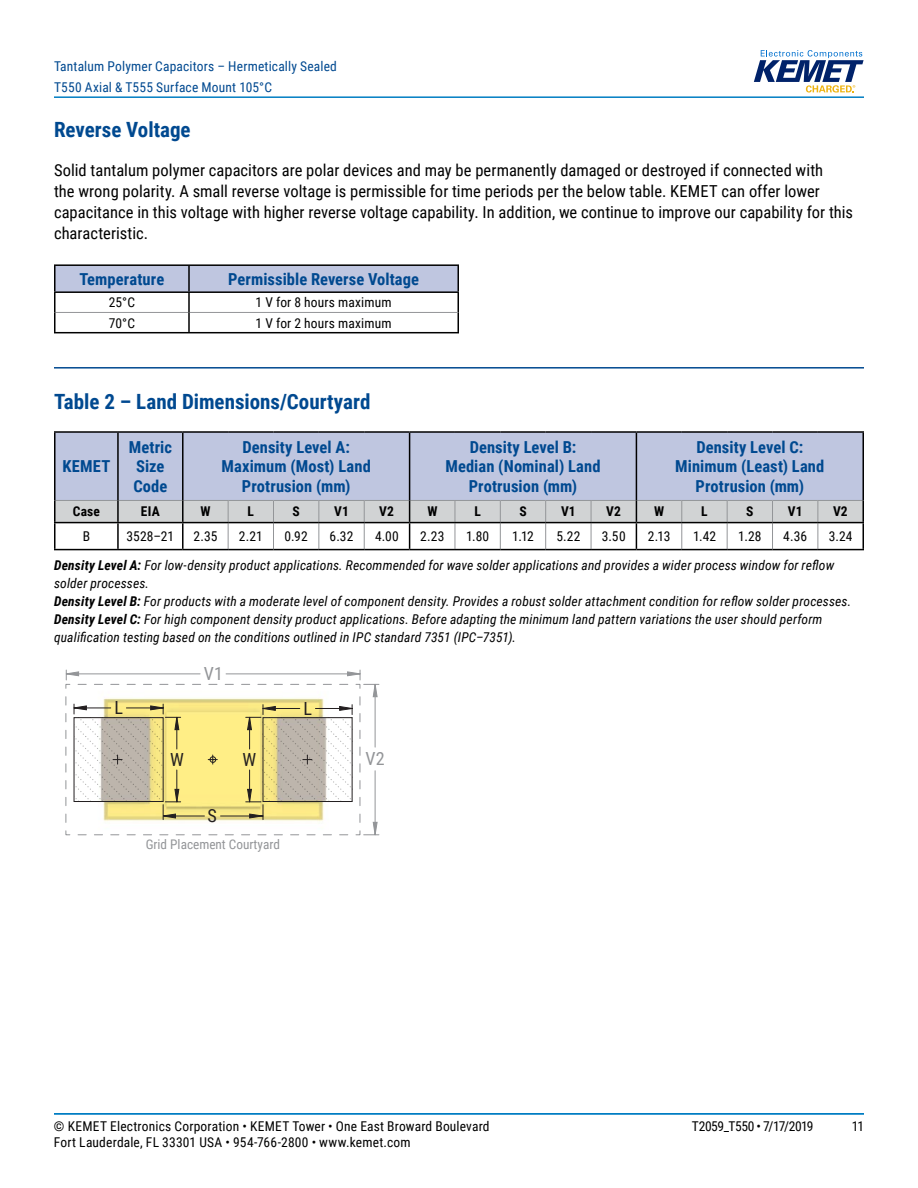
<style>
.page{position:relative;width:918px;height:1188px;background:#fff}
.page>*{position:absolute;margin:0;border:0;box-sizing:border-box;transform-origin:0 0}
.t1{font:700 21px "Roboto Condensed";color:#004990}
.t2{font:18.15px "Roboto Condensed";color:#231f20}
.t3{font:18.15px "Roboto Condensed";color:#939598}
.t4{font:16.5px/21px "Roboto Condensed";color:#000}
.t5{font:700 16.5px/19.8px "Roboto Condensed";letter-spacing:.005em;color:#004990;text-align:center}
.t6{font:italic 13.5px/18px "Roboto Condensed";letter-spacing:.01em;color:#000}
.t7{font:13.5px "Roboto Condensed";letter-spacing:.015em;color:#000}
.t8{font:13.5px/21px "Roboto Condensed";letter-spacing:.015em;color:#004990}
.t9{font:700 13.5px "Roboto Condensed";letter-spacing:.015em;color:#000}
.t10{font:13.5px "Roboto Condensed";letter-spacing:-.025em;color:#000}
.t11{font:13.2px "Roboto Condensed";color:#939598}
.s1{font-style:normal}
.s2{font-weight:700}
</style>
<div class="page">
<hr style="left:54px;top:1113px;width:810px;height:2px;background:#007dc3">
<hr style="left:54px;top:96px;width:810px;height:2px;background:#007dc3">
<svg style="left:754px;top:50px;width:110px;height:43px"></svg>
<hr style="left:54px;top:332px;width:135px;height:1px;background:#000">
<hr style="left:189px;top:332px;width:270px;height:1px;background:#000">
<hr style="left:189px;top:264px;width:270px;height:2px;background:#000">
<hr style="left:54px;top:264px;width:135px;height:2px;background:#000">
<svg style="left:54px;top:266px;width:405px;height:66px"></svg>
<hr style="left:54px;top:312px;width:2px;height:20px;background:#000">
<hr style="left:188px;top:312px;width:2px;height:20px;background:#000">
<hr style="left:54px;top:367px;width:810px;height:2px;background:#004990">
<div style="left:56px;top:433px;width:806px;height:67px;background:#bfc6e0"></div>
<hr style="left:117px;top:433px;width:2px;height:67px;background:#000">
<hr style="left:182px;top:433px;width:2px;height:67px;background:#000">
<hr style="left:409px;top:433px;width:1px;height:67px;background:#000">
<hr style="left:636px;top:433px;width:1px;height:67px;background:#000">
<svg style="left:56px;top:500px;width:806px;height:49px"></svg>
<hr style="left:54px;top:522px;width:64px;height:1px;background:#000">
<hr style="left:118px;top:522px;width:65px;height:1px;background:#000">
<hr style="left:183px;top:522px;width:45px;height:1px;background:#000">
<hr style="left:228px;top:522px;width:46px;height:1px;background:#000">
<hr style="left:274px;top:522px;width:45px;height:1px;background:#000">
<hr style="left:319px;top:522px;width:45px;height:1px;background:#000">
<hr style="left:364px;top:522px;width:46px;height:1px;background:#000">
<hr style="left:410px;top:522px;width:45px;height:1px;background:#000">
<hr style="left:455px;top:522px;width:45px;height:1px;background:#000">
<hr style="left:500px;top:522px;width:46px;height:1px;background:#000">
<hr style="left:546px;top:522px;width:45px;height:1px;background:#000">
<hr style="left:591px;top:522px;width:45px;height:1px;background:#000">
<hr style="left:636px;top:522px;width:46px;height:1px;background:#000">
<hr style="left:682px;top:522px;width:45px;height:1px;background:#000">
<hr style="left:727px;top:522px;width:46px;height:1px;background:#000">
<hr style="left:773px;top:522px;width:45px;height:1px;background:#000">
<hr style="left:818px;top:522px;width:46px;height:1px;background:#000">
<hr style="left:54px;top:431px;width:64px;height:2px;background:#000">
<hr style="left:54px;top:433px;width:2px;height:67px;background:#000">
<hr style="left:118px;top:431px;width:65px;height:2px;background:#000">
<hr style="left:183px;top:431px;width:45px;height:2px;background:#000">
<hr style="left:228px;top:431px;width:46px;height:2px;background:#000">
<hr style="left:274px;top:431px;width:45px;height:2px;background:#000">
<hr style="left:319px;top:431px;width:45px;height:2px;background:#000">
<hr style="left:364px;top:431px;width:46px;height:2px;background:#000">
<hr style="left:410px;top:431px;width:45px;height:2px;background:#000">
<hr style="left:455px;top:431px;width:45px;height:2px;background:#000">
<hr style="left:500px;top:431px;width:46px;height:2px;background:#000">
<hr style="left:546px;top:431px;width:45px;height:2px;background:#000">
<hr style="left:591px;top:431px;width:45px;height:2px;background:#000">
<hr style="left:636px;top:431px;width:46px;height:2px;background:#000">
<hr style="left:682px;top:431px;width:45px;height:2px;background:#000">
<hr style="left:727px;top:431px;width:46px;height:2px;background:#000">
<hr style="left:773px;top:431px;width:45px;height:2px;background:#000">
<hr style="left:818px;top:431px;width:46px;height:2px;background:#000">
<hr style="left:862px;top:433px;width:2px;height:67px;background:#000">
<hr style="left:54px;top:500px;width:2px;height:22px;background:#000">
<hr style="left:862px;top:500px;width:2px;height:22px;background:#000">
<hr style="left:54px;top:523px;width:2px;height:26px;background:#000">
<hr style="left:862px;top:523px;width:2px;height:26px;background:#000">
<hr style="left:54px;top:549px;width:64px;height:1px;background:#000">
<hr style="left:118px;top:549px;width:65px;height:1px;background:#000">
<hr style="left:183px;top:549px;width:45px;height:1px;background:#000">
<hr style="left:228px;top:549px;width:46px;height:1px;background:#000">
<hr style="left:274px;top:549px;width:45px;height:1px;background:#000">
<hr style="left:319px;top:549px;width:45px;height:1px;background:#000">
<hr style="left:364px;top:549px;width:46px;height:1px;background:#000">
<hr style="left:410px;top:549px;width:45px;height:1px;background:#000">
<hr style="left:455px;top:549px;width:45px;height:1px;background:#000">
<hr style="left:500px;top:549px;width:46px;height:1px;background:#000">
<hr style="left:546px;top:549px;width:45px;height:1px;background:#000">
<hr style="left:591px;top:549px;width:45px;height:1px;background:#000">
<hr style="left:636px;top:549px;width:46px;height:1px;background:#000">
<hr style="left:682px;top:549px;width:45px;height:1px;background:#000">
<hr style="left:727px;top:549px;width:46px;height:1px;background:#000">
<hr style="left:773px;top:549px;width:45px;height:1px;background:#000">
<hr style="left:818px;top:549px;width:46px;height:1px;background:#000">
<svg style="left:65px;top:670px;width:314px;height:166px"></svg>
<hr style="left:375px;top:684px;width:1px;height:63px;background:#939598">
<hr style="left:375px;top:771px;width:1px;height:64px;background:#939598">
<p class="t8" style="left:54px;top:55px;width:284px">Tantalum Polymer Capacitors – Hermetically Sealed<br>T550 Axial &amp; T555 Surface Mount 105°C</p>
<h1 class="t1" style="left:54px;top:115px;width:138px">Reverse Voltage</h1>
<p class="t4" style="left:54px;top:159px;width:801px">Solid tantalum polymer capacitors are polar devices and may be permanently damaged or destroyed if connected with<br>the wrong polarity. A small reverse voltage is permissible for time periods per the below table. KEMET can offer lower capacitance in this voltage with higher reverse voltage capability. In addition, we continue to improve our capability for this characteristic.</p>
<p class="t5" style="left:79px;top:269px;width:86px">Temperature</p>
<p class="t5" style="left:228px;top:269px;width:192px">Permissible Reverse Voltage</p>
<p class="t7" style="left:109px;top:293px;width:28px">25°C</p>
<p class="t7" style="left:256px;top:293px;width:137px">1 V for 8 hours maximum</p>
<p class="t7" style="left:109px;top:313px;width:28px">70°C</p>
<p class="t7" style="left:256px;top:313px;width:137px">1 V for 2 hours maximum</p>
<h1 class="t1" style="left:54px;top:387px;width:318px">Table 2 – Land Dimensions/Courtyard</h1>
<p class="t5" style="left:62px;top:456px;width:49px">KEMET</p>
<p class="t5" style="left:129px;top:436px;width:45px;text-align:left">Metric<br>Size<br>Code</p>
<p class="t5" style="left:221px;top:436px;width:151px">Density Level A:<br>Maximum (Most) Land<br>Protrusion (mm)</p>
<p class="t5" style="left:445px;top:436px;width:157px">Density Level B:<br>Median (Nominal) Land<br>Protrusion (mm)</p>
<p class="t5" style="left:675px;top:436px;width:151px">Density Level C:<br>Minimum (Least) Land<br>Protrusion (mm)</p>
<p class="t9" style="left:73px;top:502px;width:29px">Case</p>
<p class="t9" style="left:141px;top:502px;width:20px">EIA</p>
<p class="t9" style="left:201px;top:502px;width:12px">W</p>
<p class="t9" style="left:248px;top:502px;width:8px">L</p>
<p class="t9" style="left:293px;top:502px;width:9px">S</p>
<p class="t9" style="left:334px;top:502px;width:16px">V1</p>
<p class="t9" style="left:379px;top:502px;width:16px">V2</p>
<p class="t9" style="left:427px;top:502px;width:12px">W</p>
<p class="t9" style="left:474px;top:502px;width:8px">L</p>
<p class="t9" style="left:519px;top:502px;width:9px">S</p>
<p class="t9" style="left:561px;top:502px;width:16px">V1</p>
<p class="t9" style="left:606px;top:502px;width:16px">V2</p>
<p class="t9" style="left:654px;top:502px;width:12px">W</p>
<p class="t9" style="left:701px;top:502px;width:8px">L</p>
<p class="t9" style="left:746px;top:502px;width:9px">S</p>
<p class="t9" style="left:788px;top:502px;width:16px">V1</p>
<p class="t9" style="left:833px;top:502px;width:16px">V2</p>
<p class="t7" style="left:83px;top:527px;width:9px">B</p>
<p class="t7" style="left:126px;top:527px;width:49px">3528–21</p>
<p class="t7" style="left:193px;top:527px;width:26px">2.35</p>
<p class="t7" style="left:239px;top:527px;width:26px">2.21</p>
<p class="t7" style="left:285px;top:527px;width:25px">0.92</p>
<p class="t7" style="left:330px;top:527px;width:25px">6.32</p>
<p class="t7" style="left:375px;top:527px;width:25px">4.00</p>
<p class="t7" style="left:420px;top:527px;width:26px">2.23</p>
<p class="t7" style="left:466px;top:527px;width:25px">1.80</p>
<p class="t7" style="left:512px;top:527px;width:23px">1.12</p>
<p class="t7" style="left:556px;top:527px;width:26px">5.22</p>
<p class="t7" style="left:602px;top:527px;width:25px">3.50</p>
<p class="t7" style="left:648px;top:527px;width:24px">2.13</p>
<p class="t7" style="left:693px;top:527px;width:25px">1.42</p>
<p class="t7" style="left:738px;top:527px;width:25px">1.28</p>
<p class="t7" style="left:783px;top:527px;width:25px">4.36</p>
<p class="t6" style="left:54px;top:521px;width:800px;line-height:29.1px;text-indent:775px"><span class="s1">3.24<br></span><span class="s2">Density Level A:</span> For low-density product applications. Recommended for wave solder applications and provides a wider process window for reflow</p>
<p class="t6" style="left:54px;top:574px;width:799px">solder processes.<br><span class="s2">Density Level B:</span> For products with a moderate level of component density. Provides a robust solder attachment condition for reflow solder processes.<br><span class="s2">Density Level C:</span> For high component density product applications. Before adapting the minimum land pattern variations the user should perform qualification testing based on the conditions outlined in IPC standard 7351 (IPC–7351).</p>
<h2 class="t2" style="left:115px;top:695px;width:10px">L</h2>
<h2 class="t3" style="left:204px;top:661px;width:21px">V1</h2>
<h2 class="t2" style="left:170px;top:747px;width:15px">W</h2>
<h2 class="t2" style="left:243px;top:747px;width:15px">W</h2>
<h2 class="t2" style="left:208px;top:803px;width:11px">S</h2>
<p class="t11" style="left:146px;top:835px;width:136px">Grid Placement Courtyard</p>
<h2 class="t2" style="left:304px;top:695px;width:10px">L</h2>
<h2 class="t3" style="left:366px;top:746px;width:21px">V2</h2>
<p class="t7" style="left:54px;top:1116px;width:437px">© KEMET Electronics Corporation • KEMET Tower • One East Broward Boulevard</p>
<p class="t10" style="left:692px;top:1116px;width:123px">T2059_T550 • 7/17/2019</p>
<p class="t7" style="left:852px;top:1116px;width:14px">11</p>
<p class="t7" style="left:54px;top:1133px;width:358px">Fort Lauderdale, FL 33301 USA • 954-766-2800 • www.kemet.com</p>
</div>
